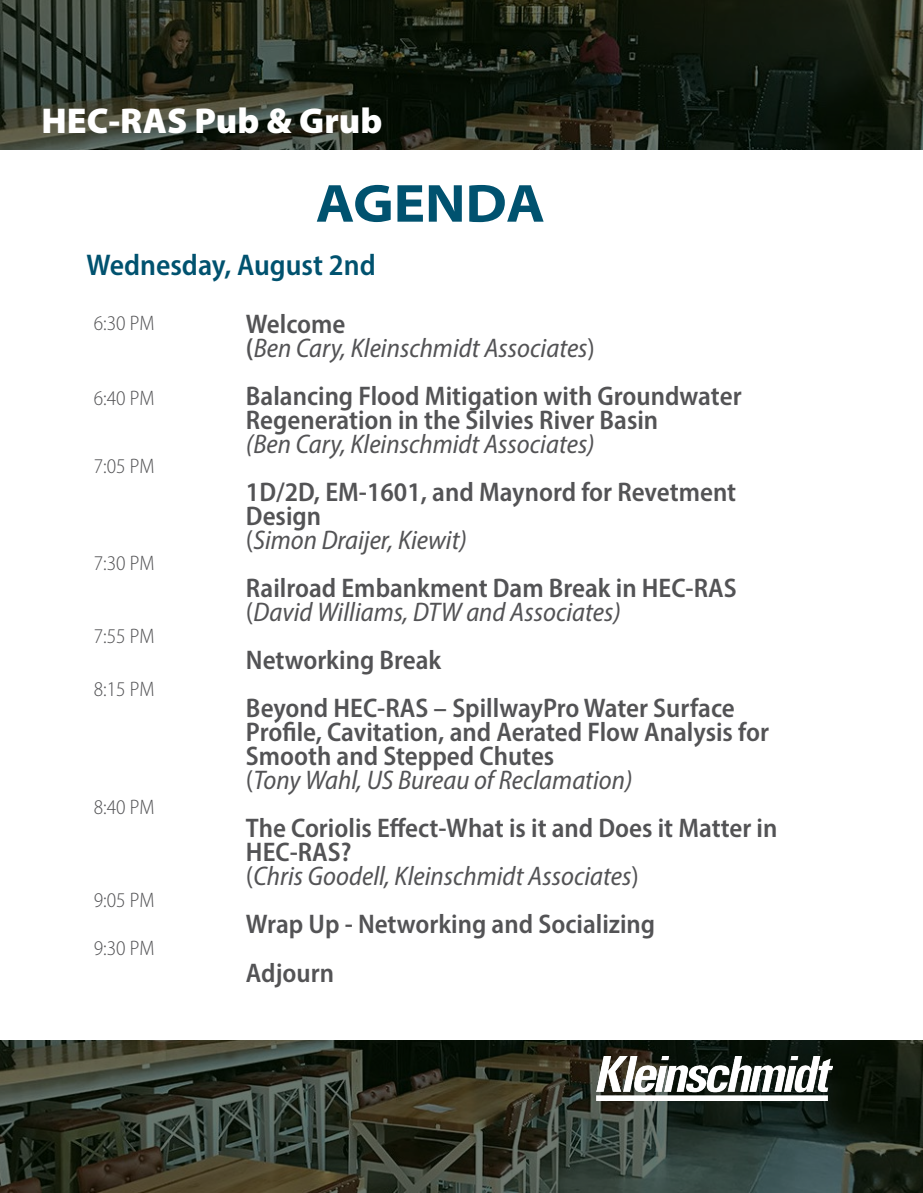
<style>
.page{position:relative;width:923px;height:1193px;background:#fff}
.page>*{position:absolute;margin:0;border:0;box-sizing:border-box;transform-origin:0 0}
.t1{font:700 semi-expanded 54px "Myriad Pro";color:#00526f}
.t2{font:900 36px "Myriad Pro";color:#fff}
.t3{font:600 semi-condensed 30px "Myriad Pro";color:#00526f}
.t4{font:600 semi-condensed 27px/24px "Myriad Pro";color:#535355}
.t5{font:italic semi-condensed 27px "Myriad Pro";color:#535355}
.t6{font:300 semi-condensed 21px "Myriad Pro";letter-spacing:-.005em;color:#535355}
.s1{font-weight:600;font-style:normal}
.s2{font-style:normal}
</style>
<div class="page">
<svg style="left:0;top:1040px;width:922px;height:152px;background:#2f362b"></svg>
<img style="left:597px;top:1056px;width:235px;height:44px">
<svg style="left:0;top:0;width:922px;height:149px;background:#1f251a"></svg>
<p class="t2" style="left:41px;top:97px;width:342px">HEC-RAS Pub &amp; Grub</p>
<p class="t1" style="left:315px;top:168px;width:231px">AGENDA</p>
<p class="t3" style="left:86px;top:246px;width:291px">Wednesday, August 2nd</p>
<p class="t6" style="left:94px;top:311px;width:62px">6:30 PM</p>
<p class="t4" style="left:246px;top:311px;width:101px">Welcome</p>
<p class="t5" style="left:246px;top:332px;width:350px"><span class="s1">(</span>Ben Cary, Kleinschmidt Associates<span class="s2">)</span></p>
<p class="t4" style="left:246px;top:383px;width:497px">Balancing Flood Mitigation with Groundwater<br>Regeneration in the Silvies River Basin</p>
<p class="t5" style="left:246px;top:428px;width:350px">(Ben Cary, Kleinschmidt Associates)</p>
<p class="t4" style="left:246px;top:479px;width:491px">1D/2D, EM-1601, and Maynord for Revetment<br>Design</p>
<p class="t5" style="left:246px;top:524px;width:222px"><span class="s2">(</span>Simon Draijer, Kiewit)</p>
<p class="t4" style="left:246px;top:575px;width:492px">Railroad Embankment Dam Break in HEC-RAS</p>
<p class="t5" style="left:246px;top:596px;width:376px"><span class="s2">(</span>David Williams, DTW and Associates)</p>
<p class="t4" style="left:246px;top:647px;width:197px">Networking Break</p>
<p class="t4" style="left:246px;top:695px;width:524px">Beyond HEC-RAS – SpillwayPro Water Surface<br>Profile, Cavitation, and Aerated Flow Analysis for<br>Smooth and Stepped Chutes</p>
<p class="t5" style="left:246px;top:764px;width:388px"><span class="s2">(</span>Tony Wahl, US Bureau of Reclamation)</p>
<p class="t4" style="left:246px;top:815px;width:533px">The Coriolis Effect-What is it and Does it Matter in<br>HEC-RAS?</p>
<p class="t5" style="left:246px;top:860px;width:394px"><span class="s2">(</span>Chris Goodell, Kleinschmidt Associates<span class="s2">)</span></p>
<p class="t4" style="left:246px;top:911px;width:411px">Wrap Up - Networking and Socializing</p>
<p class="t4" style="left:246px;top:959px;width:89px">Adjourn</p>
<p class="t6" style="left:94px;top:385px;width:62px">6:40 PM</p>
<p class="t6" style="left:94px;top:453px;width:62px">7:05 PM</p>
<p class="t6" style="left:94px;top:550px;width:62px">7:30 PM</p>
<p class="t6" style="left:94px;top:624px;width:62px">7:55 PM</p>
<p class="t6" style="left:94px;top:676px;width:62px">8:15 PM</p>
<p class="t6" style="left:94px;top:794px;width:62px">8:40 PM</p>
<p class="t6" style="left:94px;top:887px;width:62px">9:05 PM</p>
<p class="t6" style="left:94px;top:935px;width:62px">9:30 PM</p>
</div>
